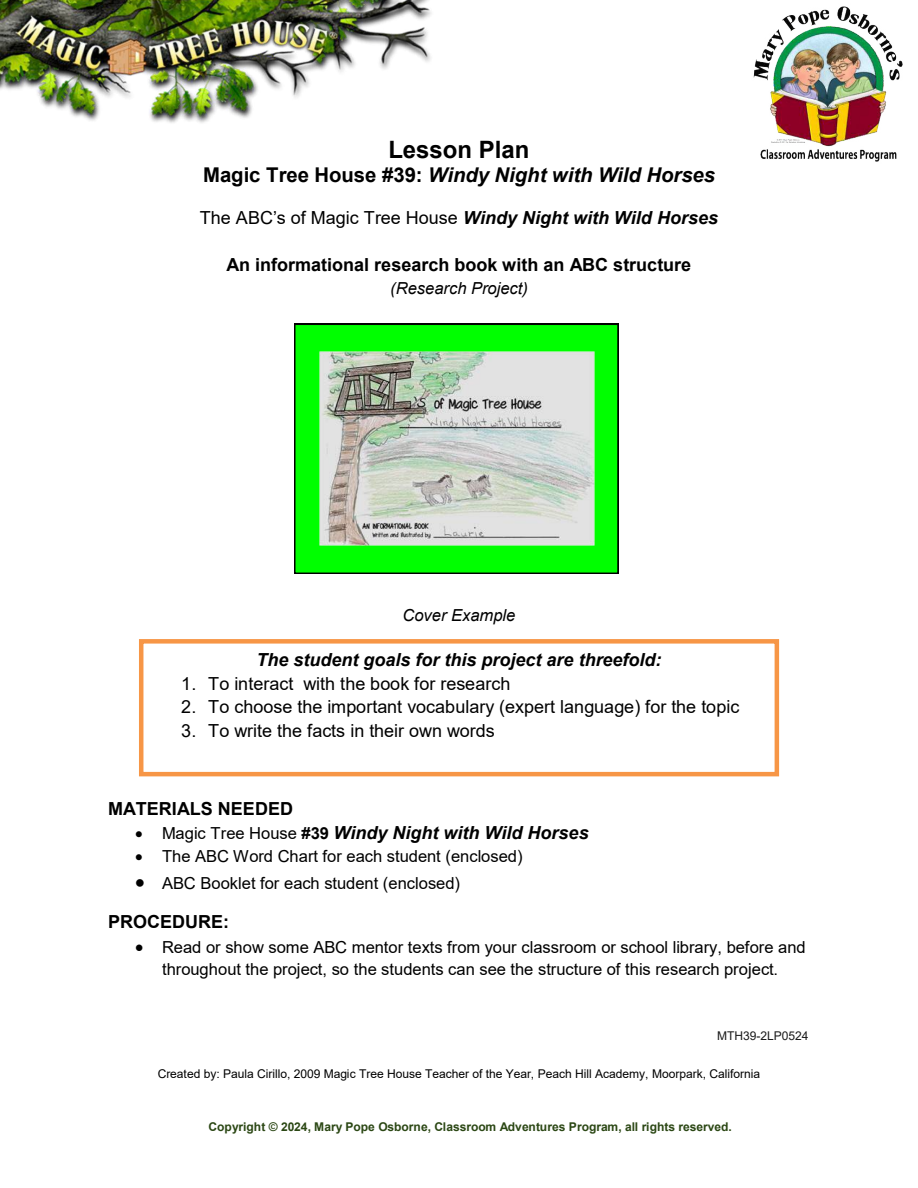
<style>
.page{position:relative;width:918px;height:1188px;background:#fff}
.page>*{position:absolute;margin:0;border:0;box-sizing:border-box;transform-origin:0 0}
.t1{font:700 24px "Arial";color:#000}
.t2{font:italic 700 20.4px "Arial";color:#000}
.t3{font:18px "Arial";color:#000}
.t4{font:italic 700 18px "Arial";color:#000}
.t5{font:700 18px "Arial";color:#000}
.t6{font:16.5px/21.9px "Arial";color:#000;text-align:center}
.t7{font:italic 16.5px "Arial";color:#000}
.t8{font:12px "Arial";letter-spacing:-.005em;color:#000}
.t9{font:700 12px "Arial";color:#2b4714}
.t10{font:12px "Arial";letter-spacing:-.005em;color:#1a1a1a}
.s1{font-style:normal}
.s2{font-weight:700;font-style:italic}
.s3{font-weight:400;font-style:normal;font-size:16.5px}
.s4{font-style:normal;font-size:16.5px}
</style>
<div class="page">
<img style="left:0;top:0;width:432px;height:123px">
<img style="left:753px;top:6px;width:150px;height:156px">
<div style="left:139px;top:639px;width:640px;height:137px;border:4px solid #f79646"></div>
<svg style="left:294px;top:324px;width:324px;height:250px;background:#00f000"></svg>
<img style="left:318px;top:350px;width:277px;height:197px">
<h1 class="t1" style="left:388px;top:136px;width:143px">Lesson Plan</h1>
<p class="t2" style="left:203px;top:164px;width:514px"><span class="s1">Magic Tree House #39:</span> Windy Night with Wild Horses</p>
<p class="t3" style="left:200px;top:208px;width:520px">The ABC’s of Magic Tree House <span class="s2">Windy Night with Wild Horses</span></p>
<p class="t5" style="left:226px;top:255px;width:466px">An informational research book with an ABC structure</p>
<p class="t7" style="left:390px;top:279px;width:139px">(Research Project)</p>
<p class="t7" style="left:403px;top:606px;width:114px">Cover Example</p>
<p class="t4" style="left:257px;top:649px;width:406px">The student goals for this project are threefold:</p>
<p class="t3" style="left:181px;top:673px;width:331px">1. To interact with the book for research</p>
<p class="t3" style="left:181px;top:697px;width:560px">2. To choose the important vocabulary (expert language) for the topic</p>
<p class="t3" style="left:181px;top:721px;width:315px">3. To write the facts in their own words</p>
<p class="t5" style="left:108px;top:798px;width:186px">MATERIALS NEEDED</p>
<p class="t4" style="left:135px;top:822px;width:455px">• <span class="s3">Magic Tree House</span> <span class="s4">#39</span> Windy Night with Wild Horses</p>
<p class="t6" style="left:135px;top:845px;width:389px">• The ABC Word Chart for each student (enclosed)</p>
<p class="t6" style="left:135px;top:873px;width:327px">• ABC Booklet for each student (enclosed)</p>
<p class="t5" style="left:108px;top:912px;width:123px">PROCEDURE:</p>
<p class="t6" style="left:135px;top:936px;width:672px">• Read or show some ABC mentor texts from your classroom or school library, before and throughout the project, so the students can see the structure of this research project.</p>
<p class="t10" style="left:717px;top:1029px;width:93px">MTH39-2LP0524</p>
<p class="t8" style="left:158px;top:1067px;width:604px">Created by: Paula Cirillo, 2009 Magic Tree House Teacher of the Year, Peach Hill Academy, Moorpark, California</p>
<p class="t9" style="left:209px;top:1120px;width:525px">Copyright © 2024, Mary Pope Osborne, Classroom Adventures Program, all rights reserved.</p>
</div>
